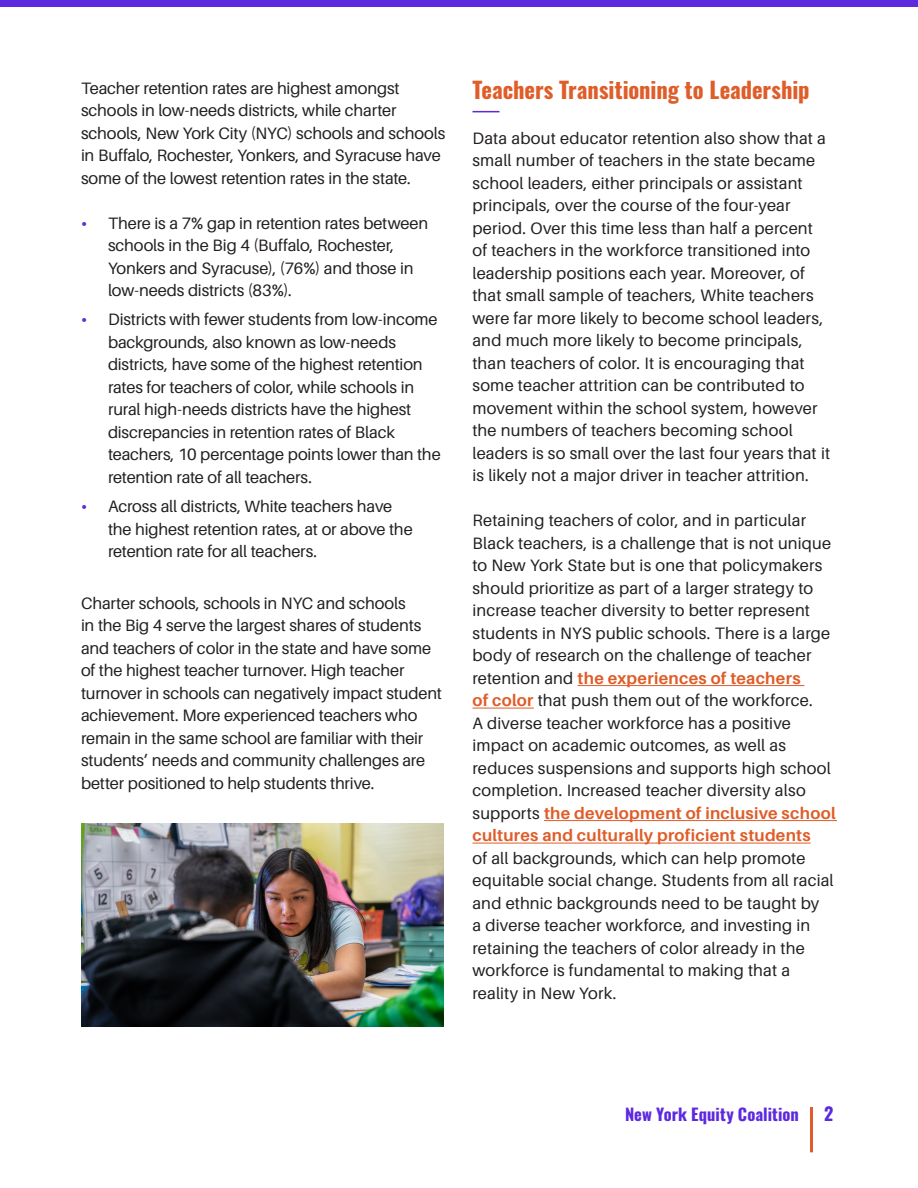
<style>
.page{position:relative;width:918px;height:1188px;background:#fff}
.page>*{position:absolute;margin:0;border:0;box-sizing:border-box;transform-origin:0 0}
.subheads{font:22.5px "Oswald";letter-spacing:-.005em;color:#df5d29}
.t1{font:18px "Oswald";color:#5d29df}
.body_text{font:16.5px/22.5px "Aileron";color:#231f20}
.t2{font:16.5px "Oswald";letter-spacing:.005em;color:#5d29df}
.s1{font-weight:700;color:#5d29df}
.s2{font-weight:700;color:#df5d29}
</style>
<div class="page">
<hr style="left:810px;top:1107px;width:3px;height:45px;background:#df5d29">
<div style="left:0;top:0;width:918px;height:6px;background:#5d29df"></div>
<svg style="left:472px;top:111px;width:28px;height:1px"></svg>
<hr style="left:578px;top:685px;width:226px;height:1px;background:#df5d29">
<hr style="left:472px;top:708px;width:62px;height:1px;background:#df5d29">
<hr style="left:544px;top:820px;width:293px;height:1px;background:#df5d29">
<hr style="left:472px;top:843px;width:339px;height:1px;background:#df5d29">
<img style="left:81px;top:824px;width:362px;height:202px">
<p class="body_text" style="left:81px;top:77px;width:366px">Teacher retention rates are highest amongst schools in low-needs districts, while charter schools, New York City (NYC) schools and schools in Buffalo, Rochester, Yonkers, and Syracuse have some of the lowest retention rates in the state.</p>
<p class="body_text" style="left:108px;top:212px;width:322px;text-indent:-27px"><span class="s1">•</span> There is a 7% gap in retention rates between schools in the Big 4 (Buffalo, Rochester, Yonkers and Syracuse), (76%) and those in low-needs districts (83%).</p>
<p class="body_text" style="left:108px;top:309px;width:334px;text-indent:-27px"><span class="s1">•</span> Districts with fewer students from low-income backgrounds, also known as low-needs districts, have some of the highest retention rates for teachers of color, while schools in rural high-needs districts have the highest discrepancies in retention rates of Black teachers, 10 percentage points lower than the retention rate of all teachers.</p>
<p class="body_text" style="left:108px;top:495px;width:306px;text-indent:-27px"><span class="s1">•</span> Across all districts, White teachers have the highest retention rates, at or above the retention rate for all teachers.</p>
<p class="body_text" style="left:81px;top:592px;width:363px">Charter schools, schools in NYC and schools<br>in the Big 4 serve the largest shares of students and teachers of color in the state and have some of the highest teacher turnover. High teacher turnover in schools can negatively impact student achievement. More experienced teachers who remain in the same school are familiar with their students’ needs and community challenges are better positioned to help students thrive.</p>
<p class="subheads" style="left:472px;top:70px;width:339px">Teachers Transitioning to Leadership</p>
<p class="body_text" style="left:472px;top:127px;width:359px">Data about educator retention also show that a small number of teachers in the state became school leaders, either principals or assistant principals, over the course of the four-year period. Over this time less than half a percent of teachers in the workforce transitioned into leadership positions each year. Moreover, of that small sample of teachers, White teachers were far more likely to become school leaders, and much more likely to become principals, than teachers of color. It is encouraging that some teacher attrition can be contributed to movement within the school system, however the numbers of teachers becoming school leaders is so small over the last four years that it is likely not a major driver in teacher attrition.</p>
<p class="body_text" style="left:472px;top:510px;width:365px">Retaining teachers of color, and in particular Black teachers, is a challenge that is not unique to New York State but is one that policymakers should prioritize as part of a larger strategy to increase teacher diversity to better represent students in NYS public schools. There is a large body of research on the challenge of teacher retention and <span class="s2">the experiences of teachers<br>of color</span> that push them out of the workforce.<br>A diverse teacher workforce has a positive impact on academic outcomes, as well as reduces suspensions and supports high school completion. Increased teacher diversity also supports <span class="s2">the development of inclusive school cultures and culturally proficient students<br></span>of all backgrounds, which can help promote equitable social change. Students from all racial and ethnic backgrounds need to be taught by<br>a diverse teacher workforce, and investing in retaining the teachers of color already in the workforce is fundamental to making that a reality in New York.</p>
<p class="t2" style="left:625px;top:1099px;width:175px">New York Equity Coalition</p>
<p class="t1" style="left:824px;top:1098px;width:11px">2</p>
</div>
